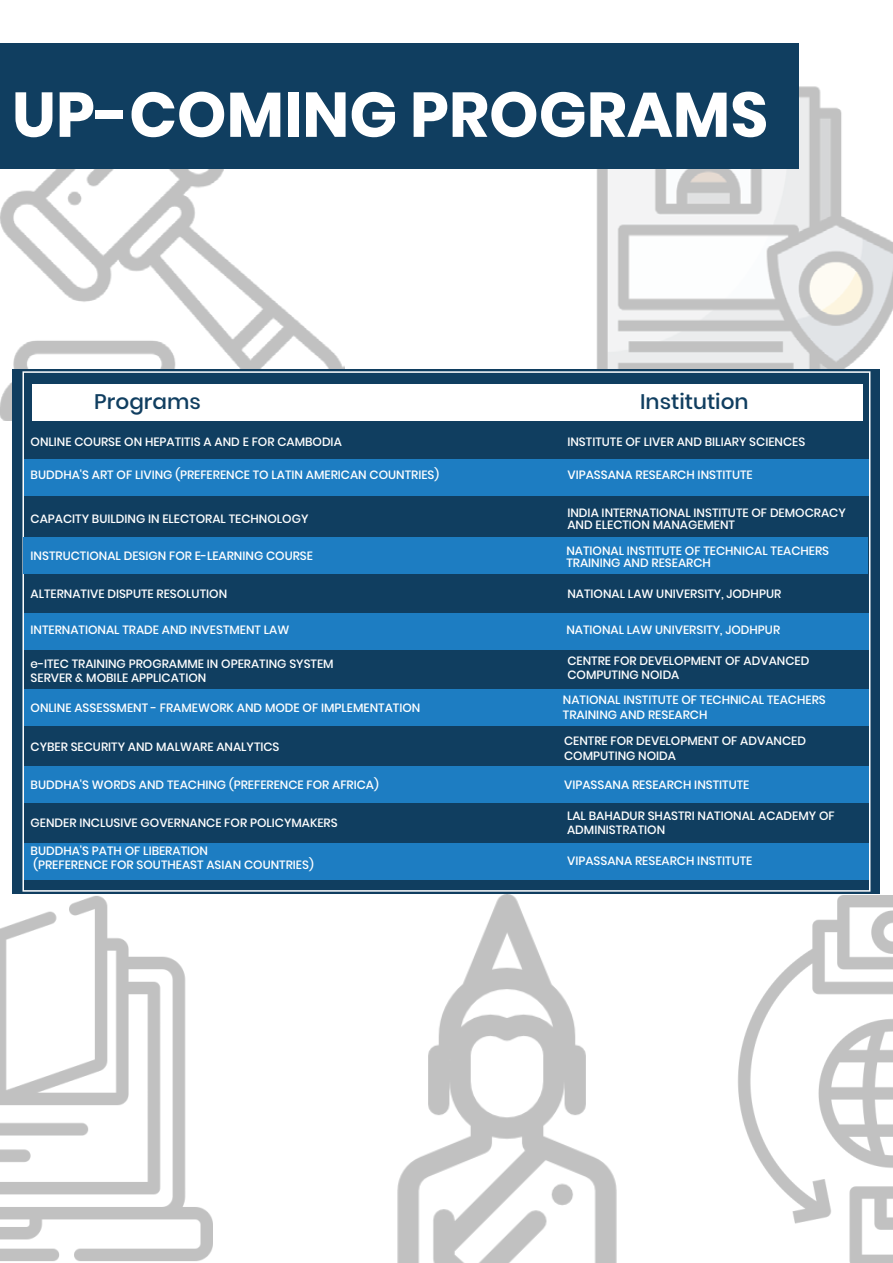
<style>
.page{position:relative;width:893px;height:1263px;background:#fff}
.page>*{position:absolute;margin:0;border:0;box-sizing:border-box;transform-origin:0 0}
.t1{font:700 63px "Poppins";color:#fff}
.t2{font:500 21px "Poppins";color:#103e60}
.t3{font:500 12px/14.4px "Poppins";color:#fff}
</style>
<div class="page">
<img style="left:397px;top:894px;width:220px;height:369px">
<img style="left:0;top:169px;width:344px;height:252px">
<img style="left:0;top:865px;width:213px;height:396px">
<img style="left:596px;top:86px;width:297px;height:283px">
<div style="left:0;top:43px;width:799px;height:126px;background:#103e60"></div>
<div style="left:13px;top:369px;width:867px;height:525px;background:#103e60"></div>
<div style="left:32px;top:385px;width:830px;height:36px;background:#fff"></div>
<div style="left:24px;top:460px;width:844px;height:36px;background:#1d7dc2"></div>
<div style="left:24px;top:537px;width:844px;height:36px;background:#1d7dc2"></div>
<div style="left:24px;top:613px;width:845px;height:36px;background:#1d7dc2"></div>
<div style="left:24px;top:689px;width:845px;height:36px;background:#1d7dc2"></div>
<div style="left:24px;top:767px;width:845px;height:36px;background:#1d7dc2"></div>
<div style="left:24px;top:843px;width:845px;height:36px;background:#1d7dc2"></div>
<img style="left:738px;top:896px;width:155px;height:366px">
<h1 class="t1" style="left:12px;top:78px;width:758px">UP-COMING PROGRAMS</h1>
<h2 class="t2" style="left:94px;top:389px;width:108px">Programs</h2>
<h2 class="t2" style="left:640px;top:389px;width:110px">Institution</h2>
<p class="t3" style="left:31px;top:434px;width:313px">ONLINE COURSE ON HEPATITIS A AND E FOR CAMBODIA</p>
<p class="t3" style="left:567px;top:434px;width:239px">INSTITUTE OF LIVER AND BILIARY SCIENCES</p>
<p class="t3" style="left:31px;top:468px;width:410px">BUDDHA'S ART OF LIVING (PREFERENCE TO LATIN AMERICAN COUNTRIES)</p>
<p class="t3" style="left:567px;top:468px;width:187px">VIPASSANA RESEARCH INSTITUTE</p>
<p class="t3" style="left:31px;top:512px;width:279px">CAPACITY BUILDING IN ELECTORAL TECHNOLOGY</p>
<p class="t3" style="left:567px;top:507px;width:280px;line-height:12px">INDIA INTERNATIONAL INSTITUTE OF DEMOCRACY<br>AND ELECTION MANAGEMENT</p>
<p class="t3" style="left:31px;top:548px;width:284px">INSTRUCTIONAL DESIGN FOR E-LEARNING COURSE</p>
<p class="t3" style="left:566px;top:545px;width:264px;line-height:12px">NATIONAL INSTITUTE OF TECHNICAL TEACHERS<br>TRAINING AND RESEARCH</p>
<p class="t3" style="left:31px;top:586px;width:198px">ALTERNATIVE DISPUTE RESOLUTION</p>
<p class="t3" style="left:567px;top:586px;width:215px">NATIONAL LAW UNIVERSITY, JODHPUR</p>
<p class="t3" style="left:31px;top:623px;width:260px">INTERNATIONAL TRADE AND INVESTMENT LAW</p>
<p class="t3" style="left:566px;top:623px;width:215px">NATIONAL LAW UNIVERSITY, JODHPUR</p>
<p class="t3" style="left:31px;top:656px;width:305px">e-ITEC TRAINING PROGRAMME IN OPERATING SYSTEM<br>SERVER &amp; MOBILE APPLICATION</p>
<p class="t3" style="left:567px;top:653px;width:243px">CENTRE FOR DEVELOPMENT OF ADVANCED<br>COMPUTING NOIDA</p>
<p class="t3" style="left:31px;top:700px;width:391px">ONLINE ASSESSMENT - FRAMEWORK AND MODE OF IMPLEMENTATION</p>
<p class="t3" style="left:563px;top:693px;width:264px">NATIONAL INSTITUTE OF TECHNICAL TEACHERS<br>TRAINING AND RESEARCH</p>
<p class="t3" style="left:31px;top:740px;width:250px">CYBER SECURITY AND MALWARE ANALYTICS</p>
<p class="t3" style="left:564px;top:734px;width:243px">CENTRE FOR DEVELOPMENT OF ADVANCED<br>COMPUTING NOIDA</p>
<p class="t3" style="left:31px;top:778px;width:350px">BUDDHA'S WORDS AND TEACHING (PREFERENCE FOR AFRICA)</p>
<p class="t3" style="left:564px;top:778px;width:187px">VIPASSANA RESEARCH INSTITUTE</p>
<p class="t3" style="left:31px;top:816px;width:309px">GENDER INCLUSIVE GOVERNANCE FOR POLICYMAKERS</p>
<p class="t3" style="left:567px;top:808px;width:269px">LAL BAHADUR SHASTRI NATIONAL ACADEMY OF<br>ADMINISTRATION</p>
<p class="t3" style="left:31px;top:843px;width:285px">BUDDHA'S PATH OF LIBERATION<br>(PREFERENCE FOR SOUTHEAST ASIAN COUNTRIES)</p>
<p class="t3" style="left:567px;top:854px;width:187px">VIPASSANA RESEARCH INSTITUTE</p>
</div>
